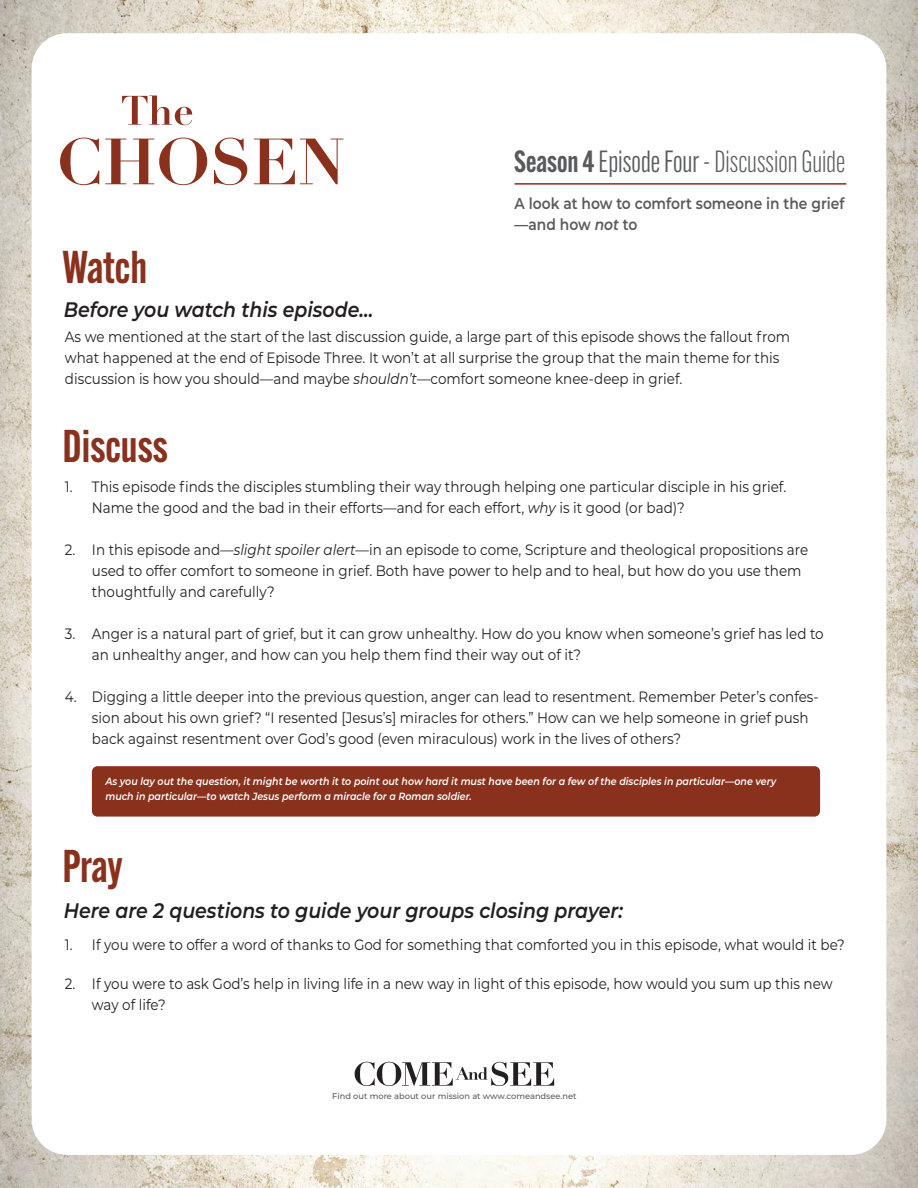
<style>
.page{position:relative;width:918px;height:1188px;background:#fff}
.page>*{position:absolute;margin:0;border:0;box-sizing:border-box;transform-origin:0 0}
.t1{font:600 45px "Alternate Gothic Cond ATF";color:#89311d}
.t2{font:300 30px "Alternate Gothic Cond ATF";color:#585a5b}
.t3{font:italic 600 21px "Montserrat";color:#231f20;scale:.9 1}
.t4{font:600 15.75px/21px "Montserrat";color:#585a5b;scale:.88 1}
.t5{font:15px/21px "Montserrat";color:#231f20;scale:.9 1}
.t6{font:italic 600 10.5px/15px "Montserrat";color:#fff;scale:.9 1}
.t7{font:500 8.25px "Montserrat";color:#585a5b}
.s1{font-weight:600}
.s2{font-weight:400}
.s3{font-style:italic}
</style>
<div class="page">
<img style="left:0;top:0;width:918px;height:1188px">
<div style="left:32px;top:33px;width:854px;height:1122px;background:#fff;border-radius:35px"></div>
<svg style="left:60px;top:138px;width:39px;height:47px"></svg>
<svg style="left:105px;top:138px;width:102px;height:47px"></svg>
<svg style="left:214px;top:138px;width:33px;height:47px"></svg>
<svg style="left:254px;top:139px;width:90px;height:45px"></svg>
<svg style="left:122px;top:96px;width:70px;height:29px"></svg>
<div style="left:92px;top:766px;width:728px;height:51px;background:#89311d;border-radius:6px"></div>
<svg style="left:355px;top:1062px;width:199px;height:24px"></svg>
<hr style="left:515px;top:183px;width:331px;height:2px;background:#89311d">
<h2 class="t2" style="left:514px;top:144px;width:333px"><span class="s1">Season 4</span> <span class="s2">Episode Four</span> - Discussion Guide</h2>
<h1 class="t1" style="left:62px;top:239px;width:86px">Watch</h1>
<h3 class="t3" style="left:64px;top:294px;width:345px">Before you watch this episode...</h3>
<p class="t4" style="left:515px;top:192px;width:376px">A look at how to comfort someone in the grief —and how <span class="s3">not</span> to</p>
<p class="t5" style="left:65px;top:326px;width:807px">As we mentioned at the start of the last discussion guide, a large part of this episode shows the fallout from what happened at the end of Episode Three. It won’t at all surprise the group that the main theme for this discussion is how you should—and maybe <span class="s3">shouldn’t</span>—comfort someone knee-deep in grief.</p>
<h1 class="t1" style="left:62px;top:417px;width:107px">Discuss</h1>
<p class="t5" style="left:92px;top:476px;width:773px;text-indent:-27px">1. This episode finds the disciples stumbling their way through helping one particular disciple in his grief.<br>Name the good and the bad in their efforts—and for each effort, <span class="s3">why</span> is it good (or bad)?</p>
<p class="t5" style="left:92px;top:539px;width:797px;text-indent:-27px">2. In this episode and—<span class="s3">slight spoiler alert</span>—in an episode to come, Scripture and theological propositions are used to offer comfort to someone in grief. Both have power to help and to heal, but how do you use them thoughtfully and carefully?</p>
<p class="t5" style="left:92px;top:623px;width:815px;text-indent:-27px">3. Anger is a natural part of grief, but it can grow unhealthy. How do you know when someone’s grief has led to an unhealthy anger, and how can you help them find their way out of it?</p>
<p class="t5" style="left:92px;top:686px;width:809px;text-indent:-27px">4. Digging a little deeper into the previous question, anger can lead to resentment. Remember Peter’s confes&shy;sion about his own grief? “I resented [Jesus’s] miracles for others.” How can we help someone in grief push back against resentment over God’s good (even miraculous) work in the lives of others?</p>
<p class="t6" style="left:105px;top:773px;width:747px">As you lay out the question, it might be worth it to point out how hard it must have been for a few of the disciples in particular—one very much in particular—to watch Jesus perform a miracle for a Roman soldier.</p>
<h1 class="t1" style="left:62px;top:837px;width:62px">Pray</h1>
<h3 class="t3" style="left:64px;top:895px;width:623px">Here are 2 questions to guide your groups closing prayer:</h3>
<p class="t5" style="left:65px;top:933px;width:868px">1. If you were to offer a word of thanks to God for something that comforted you in this episode, what would it be?</p>
<p class="t5" style="left:92px;top:972px;width:824px;text-indent:-27px">2. If you were to ask God’s help in living life in a new way in light of this episode, how would you sum up this new way of life?</p>
<p class="t7" style="left:332px;top:1090px;width:246px">Find out more about our mission at www.comeandsee.net</p>
</div>
